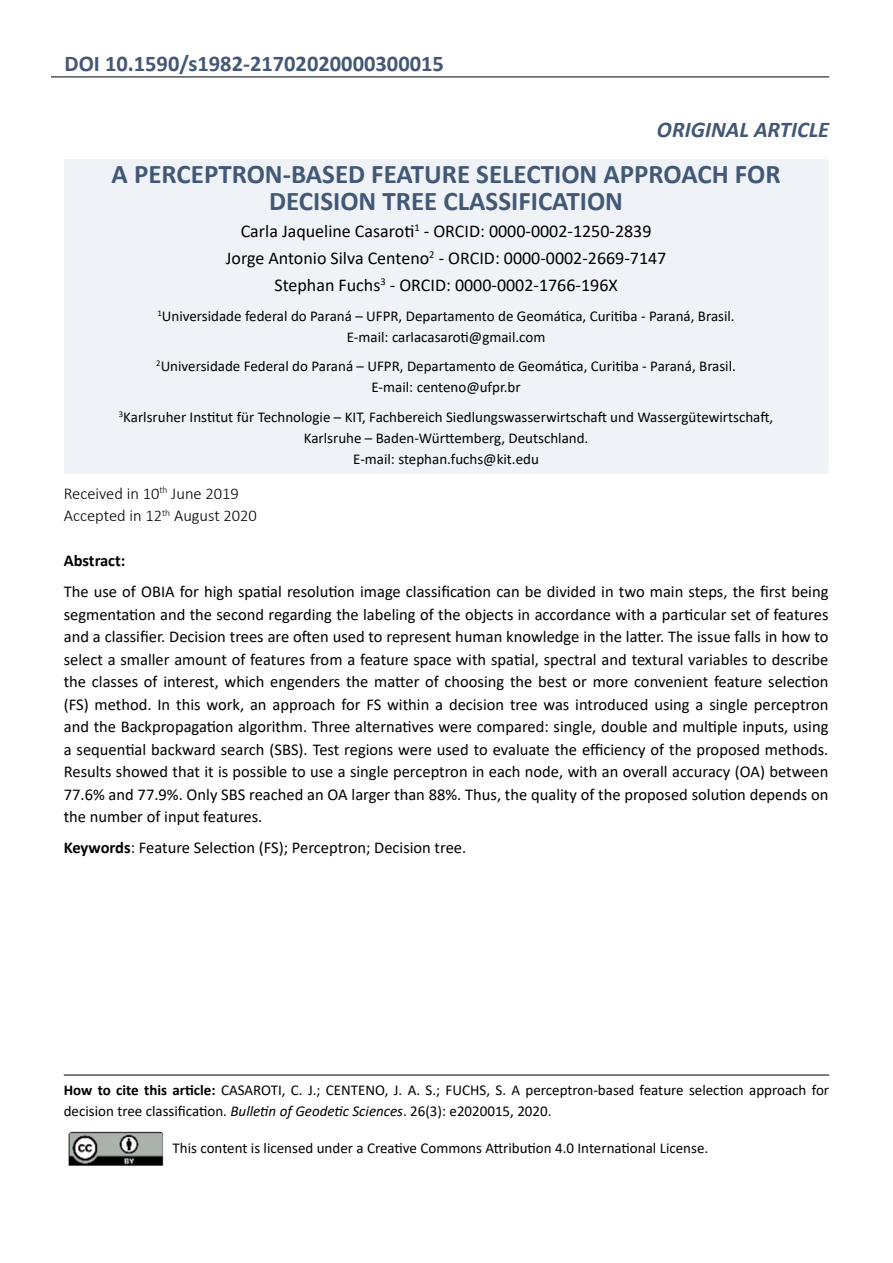
<style>
.page{position:relative;width:893px;height:1263px;background:#fff}
.page>*{position:absolute;margin:0;border:0;box-sizing:border-box;transform-origin:0 0}
.t1{font:700 27px/27px "Calibri";color:#435876;text-align:center}
.t2{font:700 22.5px "Calibri";color:#435876}
.t3{font:italic 700 22.5px "Calibri";color:#435876}
.t4{font:18px/27px "Calibri";color:#000;text-align:center}
.t5{font:16.5px/22.5px "Calibri";color:#000;text-align:justify}
.t6{font:300 16.5px/22.5px "Calibri";color:#000}
.t7{font:700 16.5px "Calibri";color:#000}
.t8{font:15px/21px "Calibri";color:#000;text-align:center}
.s1{font-weight:700}
.s2{font-style:italic}
</style>
<div class="page">
<hr style="left:64px;top:1075px;width:765px;height:1px;background:#000">
<hr style="left:51px;top:77px;width:778px;height:1px;background:#000">
<img style="left:68px;top:1131px;width:96px;height:34px">
<div style="left:64px;top:159px;width:764px;height:315px;background:#eff3f8"></div>
<h2 class="t2" style="left:65px;top:48px;width:381px">DOI 10.1590/s1982-21702020000300015</h2>
<h2 class="t3" style="left:657px;top:113px;width:174px">ORIGINAL ARTICLE</h2>
<h1 class="t1" style="left:112px;top:161px;width:670px">A PERCEPTRON-BASED FEATURE SELECTION APPROACH FOR<br>DECISION TREE CLASSIFICATION</h1>
<p class="t4" style="left:226px;top:217px;width:442px">Carla Jaqueline Casaroti<sup>1</sup> - ORCID: 0000-0002-1250-2839<br>Jorge Antonio Silva Centeno<sup>2</sup> - ORCID: 0000-0002-2669-7147<br>Stephan Fuchs<sup>3</sup> - ORCID: 0000-0002-1766-196X</p>
<p class="t8" style="left:157px;top:305px;width:579px"><sup>1</sup>Universidade federal do Paraná – UFPR, Departamento de Geomática, Curitiba - Paraná, Brasil.<br>E-mail: carlacasaroti@gmail.com</p>
<p class="t8" style="left:156px;top:355px;width:581px"><sup>2</sup>Universidade Federal do Paraná – UFPR, Departamento de Geomática, Curitiba - Paraná, Brasil.<br>E-mail: centeno@ufpr.br</p>
<p class="t8" style="left:119px;top:406px;width:656px"><sup>3</sup>Karlsruher Institut für Technologie – KIT, Fachbereich Siedlungswasserwirtschaft und Wassergütewirtschaft,<br>Karlsruhe – Baden-Württemberg, Deutschland.<br>E-mail: stephan.fuchs@kit.edu</p>
<p class="t6" style="left:64px;top:482px;width:195px">Received in 10<sup>th</sup> June 2019<br>Accepted in 12<sup>th</sup> August 2020</p>
<p class="t7" style="left:64px;top:549px;width:63px">Abstract:</p>
<p class="t5" style="left:64px;top:580px;width:766px">The use of OBIA for high spatial resolution image classification can be divided in two main steps, the first being segmentation and the second regarding the labeling of the objects in accordance with a particular set of features and a classifier. Decision trees are often used to represent human knowledge in the latter. The issue falls in how to select a smaller amount of features from a feature space with spatial, spectral and textural variables to describe the classes of interest, which engenders the matter of choosing the best or more convenient feature selection (FS) method. In this work, an approach for FS within a decision tree was introduced using a single perceptron and the Backpropagation algorithm. Three alternatives were compared: single, double and multiple inputs, using a sequential backward search (SBS). Test regions were used to evaluate the efficiency of the proposed methods.<br>Results showed that it is possible to use a single perceptron in each node, with an overall accuracy (OA) between 77.6% and 77.9%. Only SBS reached an OA larger than 88%. Thus, the quality of the proposed solution depends on the number of input features.</p>
<p class="t5" style="left:64px;top:836px;width:404px"><span class="s1">Keywords</span>: Feature Selection (FS); Perceptron; Decision tree.</p>
<p class="t8" style="left:64px;top:1079px;width:767px;text-align:left"><span class="s1">How to cite this article:</span> CASAROTI, C. J.; CENTENO, J. A. S.; FUCHS, S. A perceptron-based feature selection approach for decision tree classification. <span class="s2">Bulletin of Geodetic Sciences</span>. 26(3): e2020015, 2020.</p>
<p class="t8" style="left:173px;top:1137px;width:537px">This content is licensed under a Creative Commons Attribution 4.0 International License.</p>
</div>
